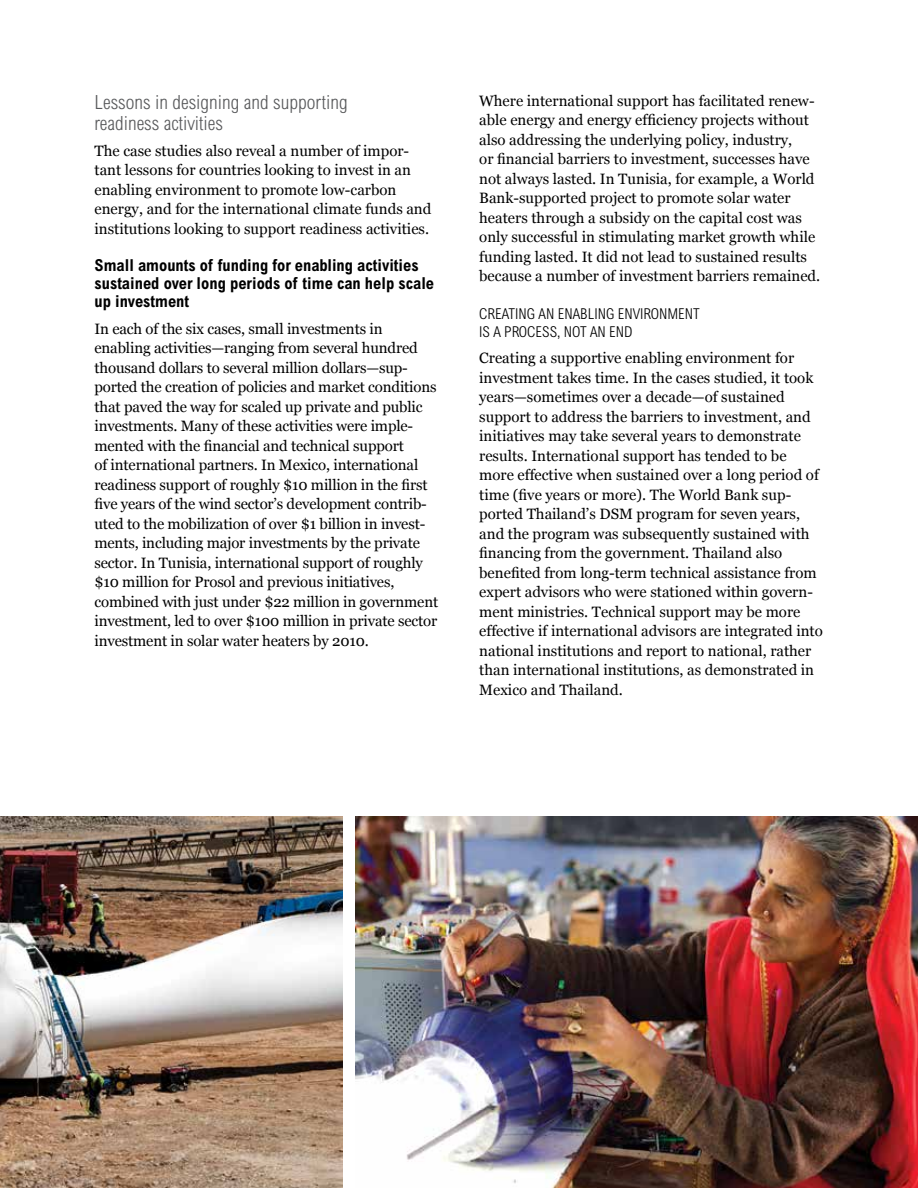
<style>
.page{position:relative;width:918px;height:1188px;background:#fff}
.page>*{position:absolute;margin:0;border:0;box-sizing:border-box;transform-origin:0 0}
.t1{font:300 condensed 19.5px/21px "Arial MT Std";color:#58595b}
.t2{font:700 condensed 16.5px/18px "Arial MT Std";color:#000}
.t3{font:15px/19.5px "Georgia";color:#000}
.t4{font:300 condensed 15px/18px "Arial MT Std";color:#000}
</style>
<div class="page">
<img style="left:356px;top:817px;width:562px;height:371px">
<img style="left:0;top:817px;width:342px;height:371px">
<h1 class="t1" style="left:94px;top:91px;width:255px">Lessons in designing and supporting readiness activities</h1>
<p class="t3" style="left:94px;top:141px;width:338px">The case studies also reveal a number of impor&shy;tant lessons for countries looking to invest in an enabling environment to promote low-carbon energy, and for the international climate funds and institutions looking to support readiness activities.</p>
<p class="t2" style="left:94px;top:257px;width:341px">Small amounts of funding for enabling activities sustained over long periods of time can help scale up investment</p>
<p class="t3" style="left:94px;top:319px;width:345px">In each of the six cases, small investments in enabling activities—ranging from several hundred thousand dollars to several million dollars—sup&shy;ported the creation of policies and market conditions that paved the way for scaled up private and public investments. Many of these activities were imple&shy;mented with the financial and technical support<br>of international partners. In Mexico, international readiness support of roughly $10 million in the first five years of the wind sector’s development contrib&shy;uted to the mobilization of over $1 billion in invest&shy;ments, including major investments by the private sector. In Tunisia, international support of roughly $10 million for Prosol and previous initiatives, combined with just under $22 million in government investment, led to over $100 million in private sector investment in solar water heaters by 2010.</p>
<p class="t3" style="left:479px;top:91px;width:343px">Where international support has facilitated renew&shy;able energy and energy efficiency projects without also addressing the underlying policy, industry,<br>or financial barriers to investment, successes have not always lasted. In Tunisia, for example, a World Bank-supported project to promote solar water heaters through a subsidy on the capital cost was only successful in stimulating market growth while funding lasted. It did not lead to sustained results because a number of investment barriers remained.</p>
<p class="t4" style="left:479px;top:305px;width:222px">Creating an enabling environm ent is a proc ess, not an end</p>
<p class="t3" style="left:479px;top:348px;width:345px">Creating a supportive enabling environment for investment takes time. In the cases studied, it took years—sometimes over a decade—of sustained support to address the barriers to investment, and initiatives may take several years to demonstrate results. International support has tended to be more effective when sustained over a long period of time (five years or more). The World Bank sup&shy;ported Thailand’s DSM program for seven years, and the program was subsequently sustained with financing from the government. Thailand also benefited from long-term technical assistance from expert advisors who were stationed within govern&shy;ment ministries. Technical support may be more effective if international advisors are integrated into national institutions and report to national, rather than international institutions, as demonstrated in Mexico and Thailand.</p>
</div>
